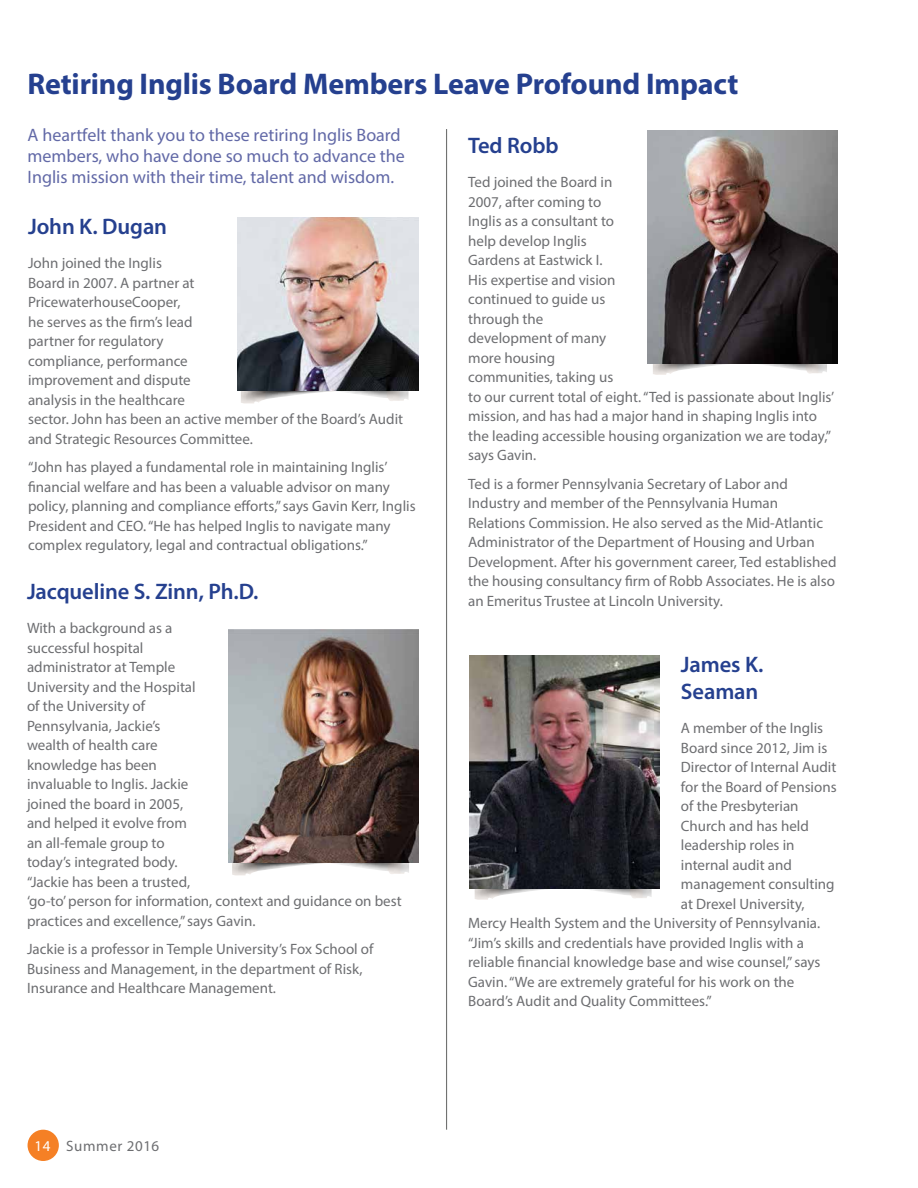
<style>
.page{position:relative;width:918px;height:1188px;background:#fff}
.page>*{position:absolute;margin:0;border:0;box-sizing:border-box;transform-origin:0 0}
.t1{font:700 30px "Myriad Pro";letter-spacing:-.005em;color:#25408f}
.t2{font:600 22.5px/27px "Myriad Pro";letter-spacing:-.005em;color:#25408f}
.t3{font:18px/21px "Myriad Pro";color:#6269a7}
.t4{font:15px/19.5px "Myriad Pro";color:#6d6e71}
.t5{font:15px "Myriad Pro";letter-spacing:.04em;color:#6d6e71}
.s1{color:#fff}
</style>
<div class="page">
<img style="left:653px;top:363px;width:40px;height:12px">
<img style="left:693px;top:363px;width:134px;height:11px">
<div style="left:28px;top:1130px;width:31px;height:31px;background:#f58025;border-radius:50%"></div>
<hr style="left:446px;top:129px;width:1px;height:1001px;background:#717271">
<img style="left:647px;top:130px;width:191px;height:233px">
<img style="left:241px;top:391px;width:34px;height:13px">
<img style="left:275px;top:391px;width:134px;height:10px">
<img style="left:237px;top:217px;width:181px;height:174px">
<img style="left:475px;top:888px;width:43px;height:12px">
<img style="left:518px;top:888px;width:134px;height:10px">
<img style="left:469px;top:655px;width:190px;height:233px">
<img style="left:232px;top:863px;width:43px;height:13px">
<img style="left:275px;top:863px;width:134px;height:11px">
<img style="left:229px;top:630px;width:190px;height:233px">
<h1 class="t1" style="left:28px;top:65px;width:712px">Retiring Inglis Board Members Leave Profound Impact</h1>
<p class="t3" style="left:28px;top:124px;width:379px">A heartfelt thank you to these retiring Inglis Board members, who have done so much to advance the<br>Inglis mission with their time, talent and wisdom.</p>
<h2 class="t2" style="left:468px;top:131px;width:92px">Ted Robb</h2>
<p class="t4" style="left:468px;top:172px;width:368px">Ted joined the Board in<br>2007, after coming to<br>Inglis as a consultant to<br>help develop Inglis<br>Gardens at Eastwick I.<br>His expertise and vision<br>continued to guide us<br>through the<br>development of many<br>more housing<br>communities, taking us<br>to our current total of eight. “Ted is passionate about Inglis’ mission, and has had a major hand in shaping Inglis into the leading accessible housing organization we are today,” says Gavin.</p>
<p class="t4" style="left:468px;top:474px;width:370px">Ted is a former Pennsylvania Secretary of Labor and Industry and member of the Pennsylvania Human Relations Commission. He also served as the Mid-Atlantic Administrator of the Department of Housing and Urban Development. After his government career, Ted established the housing consultancy firm of Robb Associates. He is also an Emeritus Trustee at Lincoln University.</p>
<h2 class="t2" style="left:28px;top:212px;width:141px">John K. Dugan</h2>
<p class="t4" style="left:28px;top:253px;width:377px">John joined the Inglis<br>Board in 2007. A partner at<br>PricewaterhouseCooper,<br>he serves as the firm’s lead<br>partner for regulatory<br>compliance, performance<br>improvement and dispute<br>analysis in the healthcare<br>sector. John has been an active member of the Board’s Audit and Strategic Resources Committee.</p>
<p class="t4" style="left:28px;top:457px;width:389px">“John has played a fundamental role in maintaining Inglis’ financial welfare and has been a valuable advisor on many policy, planning and compliance efforts,” says Gavin Kerr, Inglis President and CEO. “He has helped Inglis to navigate many complex regulatory, legal and contractual obligations.”</p>
<h2 class="t2" style="left:27px;top:577px;width:233px">Jacqueline S. Zinn, Ph.D.</h2>
<p class="t4" style="left:27px;top:618px;width:376px">With a background as a<br>successful hospital<br>administrator at Temple<br>University and the Hospital<br>of the University of<br>Pennsylvania, Jackie’s<br>wealth of health care<br>knowledge has been<br>invaluable to Inglis. Jackie<br>joined the board in 2005,<br>and helped it evolve from<br>an all-female group to<br>today’s integrated body.<br>“Jackie has been a trusted,<br>‘go-to’ person for information, context and guidance on best practices and excellence,” says Gavin.</p>
<p class="t4" style="left:27px;top:939px;width:348px">Jackie is a professor in Temple University’s Fox School of<br>Business and Management, in the department of Risk,<br>Insurance and Healthcare Management.</p>
<h2 class="t2" style="left:681px;top:650px;width:84px">James K.<br>Seaman</h2>
<p class="t4" style="left:681px;top:718px;width:144px">A member of the Inglis</p>
<p class="t4" style="left:681px;top:738px;width:148px">Board since 2012, Jim is</p>
<p class="t4" style="left:681px;top:757px;width:157px">Director of Internal Audit</p>
<p class="t4" style="left:681px;top:777px;width:157px">for the Board of Pensions</p>
<p class="t4" style="left:681px;top:796px;width:119px">of the Presbyterian</p>
<p class="t4" style="left:681px;top:816px;width:129px">Church and has held</p>
<p class="t4" style="left:681px;top:835px;width:115px">leadership roles in</p>
<p class="t4" style="left:681px;top:855px;width:113px">internal audit and</p>
<p class="t4" style="left:681px;top:874px;width:155px">management consulting</p>
<p class="t4" style="left:681px;top:894px;width:125px">at Drexel University,</p>
<p class="t4" style="left:468px;top:913px;width:354px">Mercy Health System and the University of Pennsylvania.</p>
<p class="t4" style="left:468px;top:933px;width:337px">“Jim’s skills and credentials have provided Inglis with a</p>
<p class="t4" style="left:468px;top:952px;width:354px">reliable financial knowledge base and wise counsel,” says</p>
<p class="t4" style="left:468px;top:972px;width:328px">Gavin. “We are extremely grateful for his work on the</p>
<p class="t4" style="left:468px;top:991px;width:245px">Board’s Audit and Quality Committees.”</p>
<p class="t5" style="left:35px;top:1137px;width:126px"><span class="s1">14</span> Summer 2016</p>
</div>
